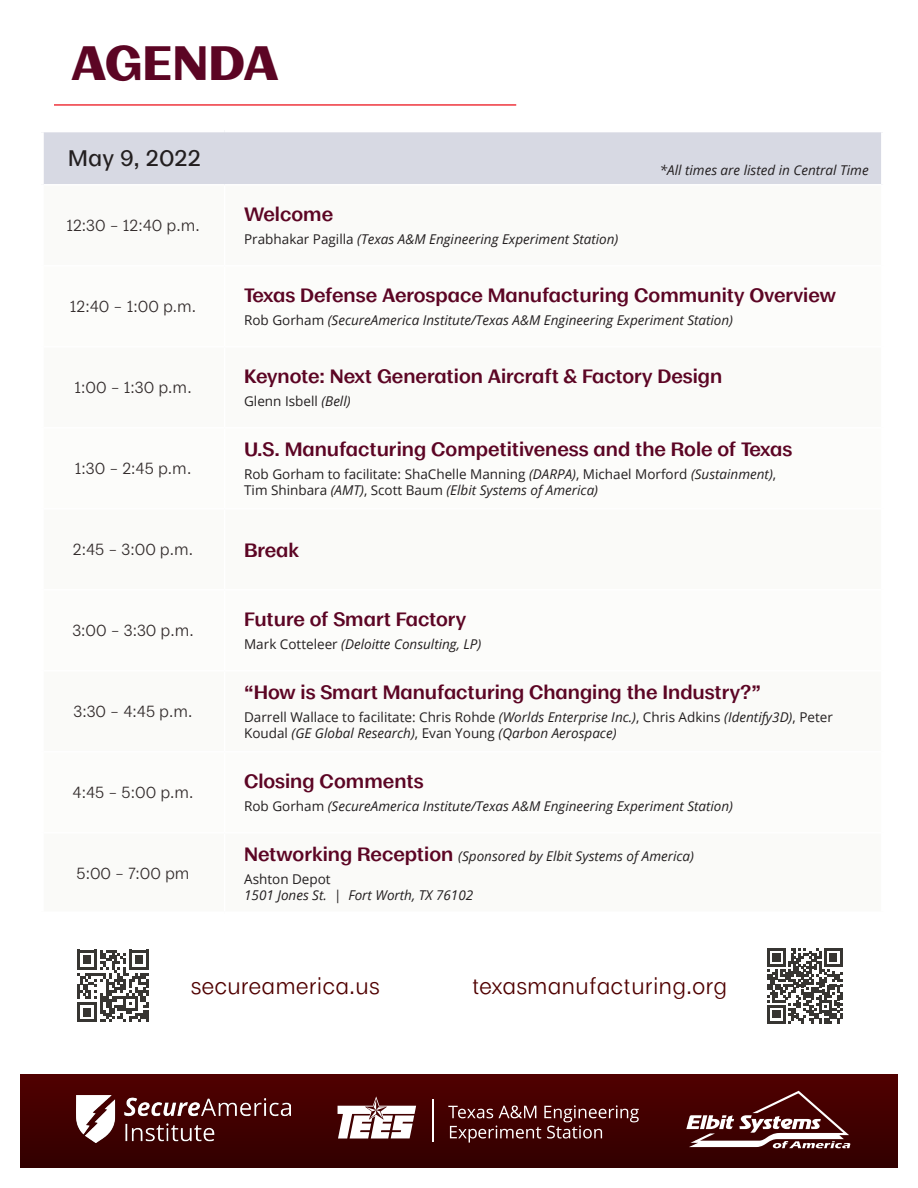
<style>
.page{position:relative;width:918px;height:1188px;background:#fff}
.page>*{position:absolute;margin:0;border:0;box-sizing:border-box;transform-origin:0 0}
.t1{font:700 45px "Moriston";color:#5c0524}
.t2{font:21px "Moriston";color:#500000}
.t3{font:500 21px "Moriston";color:#231f20}
.t4{font:600 18px "Moriston";color:#5c0524}
.t5{font:15px "Moriston";color:#332c2c}
.t6{font:italic 13.5px "Open Sans";color:#231f20}
.t7{font:13.5px/16.2px "Open Sans";color:#231f20}
.s1{font-style:normal}
.s2{font-style:italic}
.s3{font-family:"Moriston";font-weight:600;font-style:normal;font-size:18px;color:#5c0524}
</style>
<div class="page">
<div style="left:42px;top:130px;width:841px;height:55px;background:#d7d9e3"></div>
<hr style="left:44px;top:184px;width:181px;height:2px;background:#fff">
<hr style="left:225px;top:184px;width:656px;height:2px;background:#fff">
<hr style="left:39px;top:128px;width:186px;height:4px;background:#fff">
<div style="left:39px;top:132px;width:5px;height:53px;background:#fff"></div>
<hr style="left:225px;top:128px;width:661px;height:4px;background:#fff">
<div style="left:881px;top:132px;width:5px;height:53px;background:#fff"></div>
<hr style="left:54px;top:104px;width:462px;height:2px;background:#ee353d">
<svg style="left:77px;top:950px;width:72px;height:72px"></svg>
<svg style="left:768px;top:949px;width:74px;height:74px"></svg>
<div style="left:20px;top:1074px;width:878px;height:94px;background:#500000"></div>
<div style="left:20px;top:1078px;width:878px;height:90px;background:linear-gradient(to bottom,#500000,#320000)"></div>
<svg style="left:338px;top:1096px;width:78px;height:43px"></svg>
<hr style="left:432px;top:1100px;width:1px;height:42px;background:#fff">
<svg style="left:448px;top:1105px;width:191px;height:38px"></svg>
<img style="left:76px;top:1096px;width:214px;height:47px">
<svg style="left:686px;top:1091px;width:164px;height:57px"></svg>
<p class="t1" style="left:71px;top:27px;width:209px">AGENDA</p>
<p class="t3" style="left:68px;top:141px;width:135px">May 9, 2022</p>
<p class="t5" style="left:66px;top:213px;width:135px">12:30 – 12:40 p.m.</p>
<p class="t4" style="left:244px;top:200px;width:91px">Welcome</p>
<p class="t6" style="left:244px;top:230px;width:376px"><span class="s1">Prabhakar Pagilla</span> (Texas A&amp;M Engineering Experiment Station)</p>
<p class="t6" style="left:660px;top:161px;width:210px">*All times are listed in Central Time</p>
<p class="t5" style="left:70px;top:294px;width:128px">12:40 – 1:00 p.m.</p>
<p class="t5" style="left:74px;top:375px;width:119px">1:00 – 1:30 p.m.</p>
<p class="t5" style="left:75px;top:456px;width:118px">1:30 – 2:45 p.m.</p>
<p class="t4" style="left:244px;top:281px;width:593px">Texas Defense Aerospace Manufacturing Community Overview</p>
<p class="t6" style="left:244px;top:311px;width:491px"><span class="s1">Rob Gorham</span> (SecureAmerica Institute/Texas A&amp;M Engineering Experiment Station)</p>
<p class="t4" style="left:244px;top:362px;width:480px">Keynote: Next Generation Aircraft &amp; Factory Design</p>
<p class="t7" style="left:244px;top:393px;width:108px">Glenn Isbell <span class="s2">(Bell)</span></p>
<p class="t4" style="left:244px;top:435px;width:550px">U.S. Manufacturing Competitiveness and the Role of Texas</p>
<p class="t7" style="left:244px;top:466px;width:534px">Rob Gorham to facilitate: ShaChelle Manning <span class="s2">(DARPA)</span>, Michael Morford <span class="s2">(Sustainment)</span>,<br>Tim Shinbara <span class="s2">(AMT)</span>, Scott Baum <span class="s2">(Elbit Systems of America)</span></p>
<p class="t5" style="left:73px;top:537px;width:122px">2:45 – 3:00 p.m.</p>
<p class="t4" style="left:244px;top:535px;width:56px">Break</p>
<p class="t5" style="left:72px;top:618px;width:123px">3:00 – 3:30 p.m.</p>
<p class="t5" style="left:74px;top:699px;width:121px">3:30 – 4:45 p.m.</p>
<p class="t5" style="left:73px;top:780px;width:123px">4:45 – 5:00 p.m.</p>
<p class="t5" style="left:77px;top:861px;width:115px">5:00 – 7:00 pm</p>
<p class="t4" style="left:244px;top:605px;width:224px">Future of Smart Factory</p>
<p class="t6" style="left:244px;top:635px;width:239px"><span class="s1">Mark Cotteleer</span> (Deloitte Consulting, LP)</p>
<p class="t4" style="left:244px;top:678px;width:518px">“How is Smart Manufacturing Changing the Industry?”</p>
<p class="t7" style="left:244px;top:709px;width:590px">Darrell Wallace to facilitate: Chris Rohde <span class="s2">(Worlds Enterprise Inc.)</span>, Chris Adkins <span class="s2">(Identify3D)</span>, Peter<br>Koudal <span class="s2">(GE Global Research)</span>, Evan Young <span class="s2">(Qarbon Aerospace)</span></p>
<p class="t4" style="left:244px;top:767px;width:181px">Closing Comments</p>
<p class="t6" style="left:244px;top:797px;width:491px"><span class="s1">Rob Gorham</span> (SecureAmerica Institute/Texas A&amp;M Engineering Experiment Station)</p>
<p class="t6" style="left:244px;top:847px;width:451px"><span class="s3">Networking Reception</span> (Sponsored by Elbit Systems of America)</p>
<p class="t7" style="left:244px;top:871px;width:88px">Ashton Depot</p>
<p class="t6" style="left:244px;top:886px;width:231px">1501 Jones St. | Fort Worth, TX 76102</p>
<p class="t2" style="left:191px;top:969px;width:191px">secureamerica.us</p>
<p class="t2" style="left:472px;top:969px;width:257px">texasmanufacturing.org</p>
</div>
